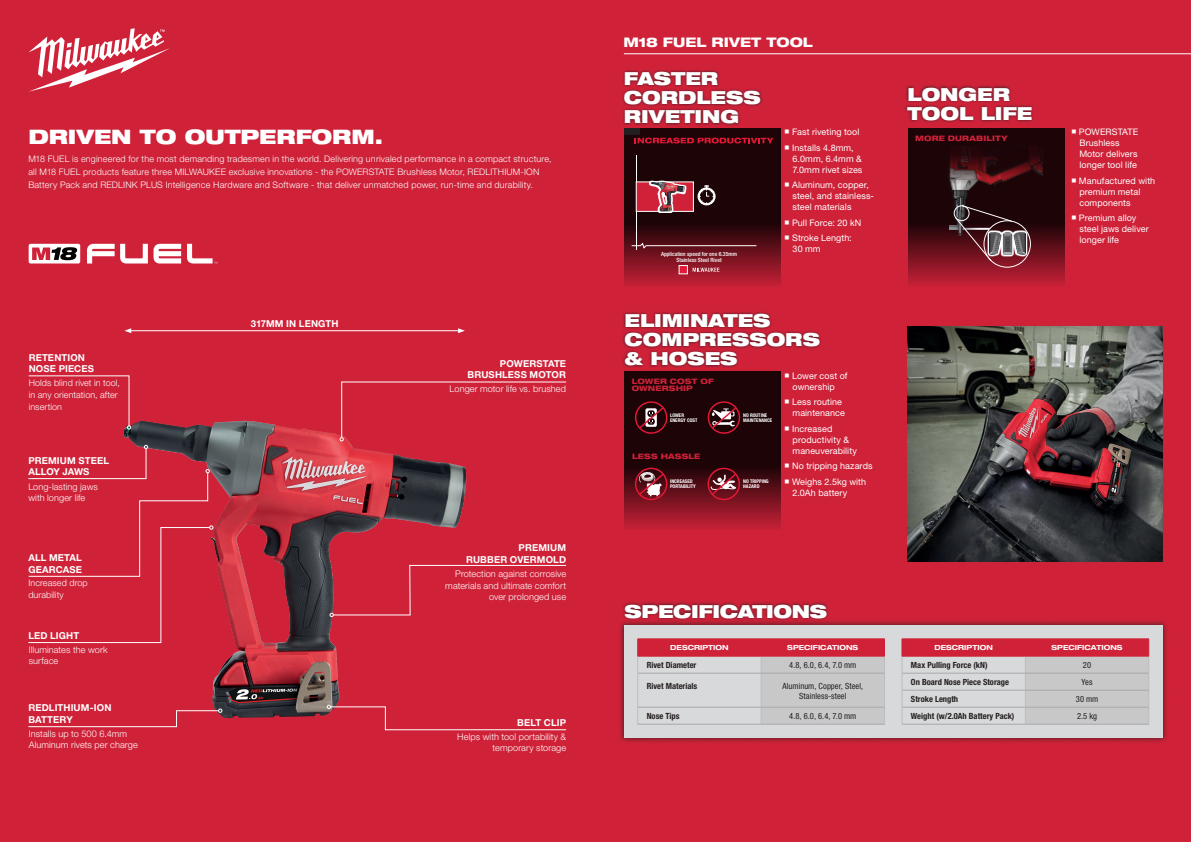
<style>
.page{position:relative;width:1191px;height:842px;background:#fff}
.page>*{position:absolute;margin:0;border:0;box-sizing:border-box;transform-origin:0 0}
.t1{font:900 expanded 20px "Helvetica Neue LT Std";color:#fff}
.t2{font:900 expanded 18px/19px "Helvetica Neue LT Std";letter-spacing:-.005em;color:#fff}
.t3{font:800 expanded 13.2px "Helvetica Neue LT Std";color:#fff}
.t4{font:700 9.6px/11.5px "Helvetica Neue LT Std";letter-spacing:.01em;color:#fff}
.t5{font:300 9.2px/11.7px "Helvetica Neue LT Std";letter-spacing:.01em;color:#fff}
.t6{font:9px/11px "Helvetica Neue LT Std";letter-spacing:.01em;color:#fff}
.t7{font:300 9px/11.6px "Helvetica Neue LT Std";letter-spacing:.02em;color:#fff}
.t8{font:700 condensed 8.5px "Helvetica Neue LT Std";color:#231f20}
.t9{font:condensed 8.5px/10px "Helvetica Neue LT Std";letter-spacing:.005em;color:#231f20;text-align:center}
.t10{font:800 expanded 7.5px/7.2px "Helvetica Neue LT Std";letter-spacing:.02em;color:#cf2239}
.t11{font:700 expanded 7px "Helvetica Neue LT Std";color:#fff}
.t12{font:500 condensed 5.8px/6px "Helvetica Neue LT Std";color:#fff;text-align:center}
.t13{font:700 condensed 5px/5px "Helvetica Neue LT Std";color:#fff}
</style>
<div class="page">
<div style="left:0;top:0;width:604px;height:842px;background:#cf2239"></div>
<div style="left:587px;top:0;width:604px;height:842px;background:#cf2239"></div>
<hr style="left:624px;top:54px;width:567px;height:1px;background:#fff">
<svg style="left:28px;top:28px;width:142px;height:64px"></svg>
<svg style="left:87px;top:244px;width:94px;height:19px"></svg>
<svg style="left:187px;top:244px;width:30px;height:19px"></svg>
<div style="left:29px;top:244px;width:51px;height:19px;background:#fff;border-radius:2px"></div>
<svg style="left:32px;top:247px;width:46px;height:13px"></svg>
<div style="left:621px;top:69px;width:142px;height:57px;background:#231f20;opacity:.8"></div>
<div style="left:904px;top:84px;width:130px;height:39px;background:#231f20;opacity:.8"></div>
<div style="left:622px;top:310px;width:200px;height:58px;background:#231f20;opacity:.8"></div>
<div style="left:621px;top:601px;width:209px;height:20px;background:#231f20;opacity:.8"></div>
<img style="left:123px;top:421px;width:344px;height:297px">
<svg style="left:339px;top:381px;width:228px;height:60px"></svg>
<svg style="left:327px;top:705px;width:240px;height:25px"></svg>
<svg style="left:330px;top:565px;width:237px;height:52px"></svg>
<img style="left:907px;top:326px;width:255px;height:236px">
<div style="left:618px;top:619px;width:550px;height:125px;background:#231f20;opacity:.8"></div>
<div style="left:624px;top:625px;width:538px;height:113px;background:#d8d9da"></div>
<hr style="left:901px;top:724px;width:124px;height:1px;background:#a8a9ad">
<svg style="left:901px;top:639px;width:248px;height:85px"></svg>
<hr style="left:901px;top:656px;width:124px;height:1px;background:#cf2239">
<hr style="left:1025px;top:656px;width:124px;height:1px;background:#cf2239">
<hr style="left:1025px;top:690px;width:123px;height:1px;background:#a8a9ad">
<hr style="left:1025px;top:707px;width:123px;height:1px;background:#a8a9ad">
<hr style="left:1025px;top:724px;width:124px;height:1px;background:#a8a9ad">
<hr style="left:637px;top:724px;width:124px;height:1px;background:#a8a9ad">
<svg style="left:637px;top:639px;width:248px;height:85px"></svg>
<hr style="left:637px;top:656px;width:124px;height:1px;background:#cf2239">
<hr style="left:761px;top:656px;width:123px;height:1px;background:#cf2239">
<hr style="left:761px;top:673px;width:123px;height:1px;background:#a8a9ad">
<hr style="left:761px;top:707px;width:123px;height:1px;background:#a8a9ad">
<hr style="left:761px;top:724px;width:123px;height:1px;background:#a8a9ad">
<svg style="left:28px;top:375px;width:103px;height:55px"></svg>
<svg style="left:28px;top:445px;width:185px;height:198px"></svg>
<svg style="left:28px;top:709px;width:194px;height:18px"></svg>
<svg style="left:624px;top:128px;width:156px;height:157px;background:#410b12"></svg>
<div style="left:625px;top:129px;width:14px;height:6px;background:#231f20"></div>
<svg style="left:634px;top:138px;width:139px;height:5px"></svg>
<div style="left:678px;top:265px;width:10px;height:9px;background:#e51836;border:1px solid #fff"></div>
<svg style="left:692px;top:268px;width:27px;height:4px"></svg>
<hr style="left:635px;top:156px;width:1px;height:94px;background:#fff">
<svg style="left:631px;top:242px;width:126px;height:7px"></svg>
<svg style="left:698px;top:185px;width:17px;height:20px"></svg>
<div style="left:636px;top:181px;width:58px;height:31px;background:#cf2239;border:1px solid #fff"></div>
<svg style="left:649px;top:180px;width:37px;height:33px"></svg>
<img style="left:650px;top:182px;width:35px;height:29px">
<svg style="left:908px;top:128px;width:156px;height:157px;background:#480b13"></svg>
<img style="left:945px;top:147px;width:97px;height:92px">
<svg style="left:949px;top:205px;width:82px;height:63px;background:#562229"></svg>
<svg style="left:987px;top:230px;width:40px;height:27px"></svg>
<img style="left:989px;top:232px;width:36px;height:22px">
<svg style="left:624px;top:371px;width:157px;height:157px;background:#3f0910"></svg>
<svg style="left:635px;top:401px;width:32px;height:33px"></svg>
<svg style="left:707px;top:401px;width:33px;height:33px"></svg>
<svg style="left:635px;top:468px;width:32px;height:32px"></svg>
<svg style="left:707px;top:468px;width:33px;height:32px"></svg>
<hr style="left:130px;top:330px;width:329px;height:1px;background:#fff">
<svg style="left:124px;top:328px;width:7px;height:5px"></svg>
<svg style="left:458px;top:328px;width:7px;height:5px"></svg>
<h1 class="t1" style="left:28px;top:124px;width:356px">DRIVEN TO OUTPERFORM.</h1>
<p class="t7" style="left:28px;top:152px;width:525px;line-height:13px">M18 FUEL is engineered for the most demanding tradesmen in the world. Delivering unrivaled performance in a compact structure, all M18 FUEL products feature three MILWAUKEE exclusive innovations - the POWERSTATE Brushless Motor, REDLITHIUM-ION<br>Battery Pack and REDLINK PLUS Intelligence Hardware and Software - that deliver unmatched power, run-time and durability.</p>
<p class="t4" style="left:29px;top:352px;width:67px">RETENTION<br>NOSE PIECES</p>
<p class="t7" style="left:29px;top:377px;width:93px">Holds blind rivet in tool, in any orientation, after insertion</p>
<p class="t4" style="left:28px;top:454px;width:82px">PREMIUM STEEL<br>ALLOY JAWS</p>
<p class="t5" style="left:28px;top:480px;width:71px">Long-lasting jaws with longer life</p>
<p class="t4" style="left:28px;top:552px;width:55px">ALL METAL<br>GEARCASE</p>
<p class="t7" style="left:28px;top:577px;width:61px">Increased drop durability</p>
<p class="t4" style="left:28px;top:629px;width:52px">LED LIGHT</p>
<p class="t5" style="left:29px;top:643px;width:80px">Illuminates the work surface</p>
<p class="t4" style="left:28px;top:702px;width:85px">REDLITHIUM-ION<br>BATTERY</p>
<p class="t5" style="left:29px;top:727px;width:111px">Installs up to 500 6.4mm<br>Aluminum rivets per charge</p>
<p class="t4" style="left:251px;top:318px;width:89px">317MM IN LENGTH</p>
<p class="t4" style="left:467px;top:358px;width:100px;text-align:right">POWERSTATE<br>BRUSHLESS MOTOR</p>
<p class="t5" style="left:449px;top:383px;width:118px">Longer motor life vs. brushed</p>
<p class="t4" style="left:466px;top:542px;width:102px;text-align:right">PREMIUM<br>RUBBER OVERMOLD</p>
<p class="t5" style="left:445px;top:568px;width:122px;text-align:right">Protection against corrosive materials and ultimate comfort over prolonged use</p>
<p class="t4" style="left:517px;top:716px;width:50px">BELT CLIP</p>
<p class="t5" style="left:457px;top:730px;width:110px;text-align:right">Helps with tool portability &amp; temporary storage</p>
<h3 class="t3" style="left:623px;top:34px;width:191px">M18 FUEL RIVET TOOL</h3>
<h2 class="t2" style="left:624px;top:68px;width:138px">FASTER<br>CORDLESS<br>RIVETING</h2>
<p class="t12" style="left:661px;top:251px;width:77px">Application speed for one 6.35mm<br>Stainless Steel Rivet</p>
<p class="t6" style="left:784px;top:126px;width:76px">■ Fast riveting tool</p>
<p class="t6" style="left:792px;top:142px;width:71px;text-indent:-8px">■ Installs 4.8mm,<br>6.0mm, 6.4mm &amp;<br>7.0mm rivet sizes</p>
<p class="t6" style="left:792px;top:179px;width:83px;text-indent:-8px">■ Aluminum, copper, steel, and stainless&shy;steel materials</p>
<p class="t6" style="left:784px;top:217px;width:78px">■ Pull Force: 20 kN</p>
<p class="t6" style="left:792px;top:232px;width:61px;text-indent:-8px">■ Stroke Length:<br>30 mm</p>
<h2 class="t2" style="left:624px;top:310px;width:197px">ELIMINATES<br>COMPRESSORS &amp; HOSES</h2>
<p class="t10" style="left:631px;top:378px;width:84px">LOWER COST OF<br>OWNERSHIP</p>
<p class="t13" style="left:670px;top:413px;width:29px">LOWER<br>ENERGY COST</p>
<p class="t10" style="left:632px;top:452px;width:70px">LESS HASSLE</p>
<p class="t13" style="left:670px;top:479px;width:27px">INCREASED<br>PORTABILITY</p>
<p class="t13" style="left:743px;top:413px;width:31px">NO ROUTINE<br>MAINTENANCE</p>
<p class="t13" style="left:743px;top:479px;width:27px">NO TRIPPING<br>HAZARD</p>
<p class="t6" style="left:784px;top:370px;width:64px;text-align:center">■ Lower cost of ownership</p>
<p class="t6" style="left:792px;top:396px;width:54px;text-indent:-8px">■ Less routine maintenance</p>
<p class="t6" style="left:792px;top:423px;width:66px;text-indent:-8px">■ Increased productivity &amp; maneuverability</p>
<p class="t6" style="left:784px;top:460px;width:90px">■ No tripping hazards</p>
<p class="t6" style="left:792px;top:476px;width:75px;text-indent:-8px">■ Weighs 2.5kg with<br>2.0Ah battery</p>
<h2 class="t2" style="left:907px;top:84px;width:126px">LONGER<br>TOOL LIFE</h2>
<p class="t10" style="left:915px;top:135px;width:94px">MORE DURABILITY</p>
<p class="t6" style="left:1079px;top:126px;width:60px;text-indent:-8px">■ POWERSTATE<br>Brushless<br>Motor delivers longer tool life</p>
<p class="t6" style="left:1079px;top:175px;width:77px;text-indent:-8px">■ Manufactured with premium metal components</p>
<p class="t6" style="left:1079px;top:212px;width:71px;text-indent:-8px">■ Premium alloy steel jaws deliver longer life</p>
<h2 class="t2" style="left:624px;top:601px;width:204px">SPECIFICATIONS</h2>
<p class="t11" style="left:670px;top:643px;width:60px">DESCRIPTION</p>
<p class="t11" style="left:787px;top:643px;width:72px">SPECIFICATIONS</p>
<p class="t8" style="left:646px;top:660px;width:51px">Rivet Diameter</p>
<p class="t9" style="left:789px;top:660px;width:69px">4.8, 6.0, 6.4, 7.0 mm</p>
<p class="t8" style="left:646px;top:681px;width:52px">Rivet Materials</p>
<p class="t9" style="left:782px;top:681px;width:82px">Aluminum, Copper, Steel,<br>Stainless-steel</p>
<p class="t8" style="left:646px;top:711px;width:34px">Nose Tips</p>
<p class="t9" style="left:789px;top:711px;width:69px">4.8, 6.0, 6.4, 7.0 mm</p>
<p class="t11" style="left:934px;top:643px;width:60px">DESCRIPTION</p>
<p class="t11" style="left:1051px;top:643px;width:72px">SPECIFICATIONS</p>
<p class="t8" style="left:911px;top:660px;width:78px">Max Pulling Force (kN)</p>
<p class="t9" style="left:1083px;top:660px;width:10px">20</p>
<p class="t8" style="left:911px;top:677px;width:100px">On Board Nose Piece Storage</p>
<p class="t9" style="left:1081px;top:677px;width:12px">Yes</p>
<p class="t8" style="left:911px;top:694px;width:49px">Stroke Length</p>
<p class="t9" style="left:1075px;top:694px;width:24px">30 mm</p>
<p class="t8" style="left:911px;top:711px;width:105px">Weight (w/2.0Ah Battery Pack)</p>
<p class="t9" style="left:1077px;top:711px;width:22px">2.5 kg</p>
</div>
